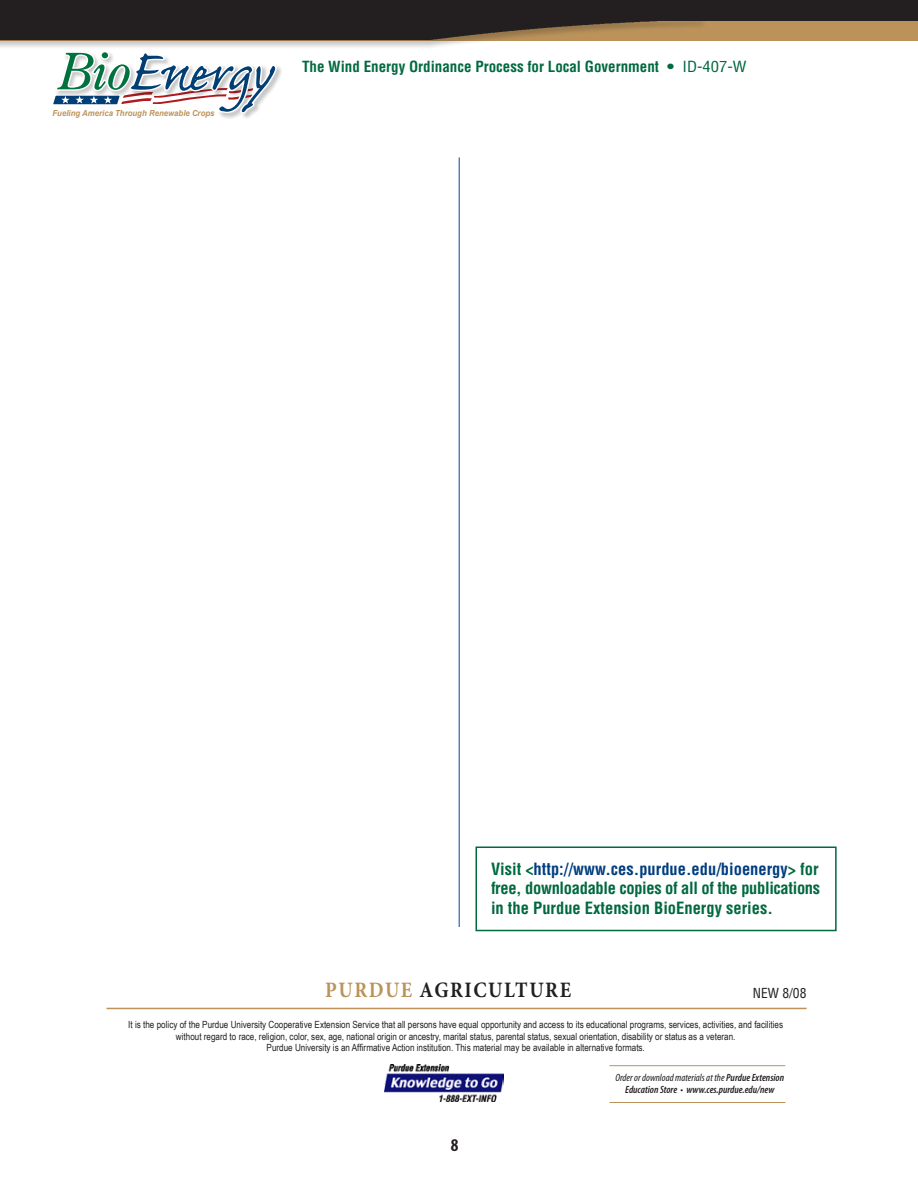
<style>
.page{position:relative;width:918px;height:1188px;background:#fff}
.page>*{position:absolute;margin:0;border:0;box-sizing:border-box;transform-origin:0 0}
.t1{font:65.1px "Caflisch Script Pro";letter-spacing:-.005em;color:#013e74;scale:1.05 1}
.t2{font:700 22.05px "Minion Pro";letter-spacing:.08em;color:#231f20;scale:.89 1}
.t3{font:700 condensed 18px "Myriad Pro";color:#231f20}
.t4{font:700 condensed 16.5px/19.5px "Helvetica";color:#00693f;text-align:justify}
.t5{font:700 condensed 15px "Helvetica";color:#00693f}
.t6{font:condensed 13.5px "Helvetica";color:#231f20}
.t7{font:italic 600 condensed 10.5px/12px "Myriad Pro";color:#231f20;text-align:center}
.t8{font:9.9px/11.2px "Arial Narrow";color:#231f20;text-align:center}
.t9{font:italic 700 8.25px "Arial";color:#bb935a;scale:.94 1}
.s1{font-family:"Century Old Style Std";font-style:italic;font-size:49.8px;color:#00723e}
.s2{font-size:74.85px}
.s3{font-weight:400}
.s4{color:#013e80}
.s5{color:#bb935a}
.s6{font-weight:400;font-style:normal}
</style>
<div class="page">
<div style="left:0;top:13px;width:918px;height:28px;background:#bb935a"></div>
<div style="left:0;top:18px;width:723px;height:43px;background:#231f20;opacity:.25"></div>
<img style="left:0;top:20px;width:707px;height:20px">
<div style="left:0;top:0;width:918px;height:20px;background:#231f20"></div>
<div style="left:54px;top:50px;width:329px;height:115px;background:#fff"></div>
<svg style="left:50px;top:20px;width:228px;height:99px"></svg>
<div style="left:476px;top:847px;width:361px;height:84px;border:2px solid #00693f"></div>
<hr style="left:107px;top:1008px;width:700px;height:1px;background:#bb935a">
<img style="left:384px;top:1065px;width:119px;height:36px">
<hr style="left:609px;top:1065px;width:176px;height:1px;background:#bb935a">
<hr style="left:610px;top:1102px;width:175px;height:1px;background:#bb935a">
<hr style="left:459px;top:158px;width:1px;height:769px;background:#014990">
<h1 class="t1" style="left:58px;top:40px;width:205px"><span class="s1">Bio</span><span class="s2">E</span>nergy</h1>
<h3 class="t5" style="left:302px;top:58px;width:446px">The Wind Energy Ordinance Process for Local Government • <span class="s3">ID-407-W</span></h3>
<p class="t9" style="left:53px;top:108px;width:174px">Fueling America Through Renewable Crops</p>
<h3 class="t4" style="left:491px;top:859px;width:331px">Visit &lt;<span class="s4">http://www.ces.purdue.edu/bioenergy</span>&gt; for free, downloadable copies of all of the publications in the Purdue Extension BioEnergy series.</h3>
<h2 class="t2" style="left:325px;top:974px;width:278px"><span class="s5">PURDUE</span> AGRICULTURE</h2>
<h3 class="t6" style="left:753px;top:984px;width:55px">NEW 8/08</h3>
<p class="t8" style="left:128px;top:1019px;width:656px">It is the policy of the Purdue University Cooperative Extension Service that all persons have equal opportunity and access to its educational programs, services, activities, and facilities without regard to race, religion, color, sex, age, national origin or ancestry, marital status, parental status, sexual orientation, disability or status as a veteran.<br>Purdue University is an Affirmative Action institution. This material may be available in alternative formats.</p>
<h3 class="t3" style="left:451px;top:1134px;width:9px">8</h3>
<p class="t7" style="left:615px;top:1071px;width:170px"><span class="s3">Order or download materials at the</span> Purdue Extension<br>Education Store <span class="s6">•</span> www.ces.purdue.edu/new</p>
</div>
